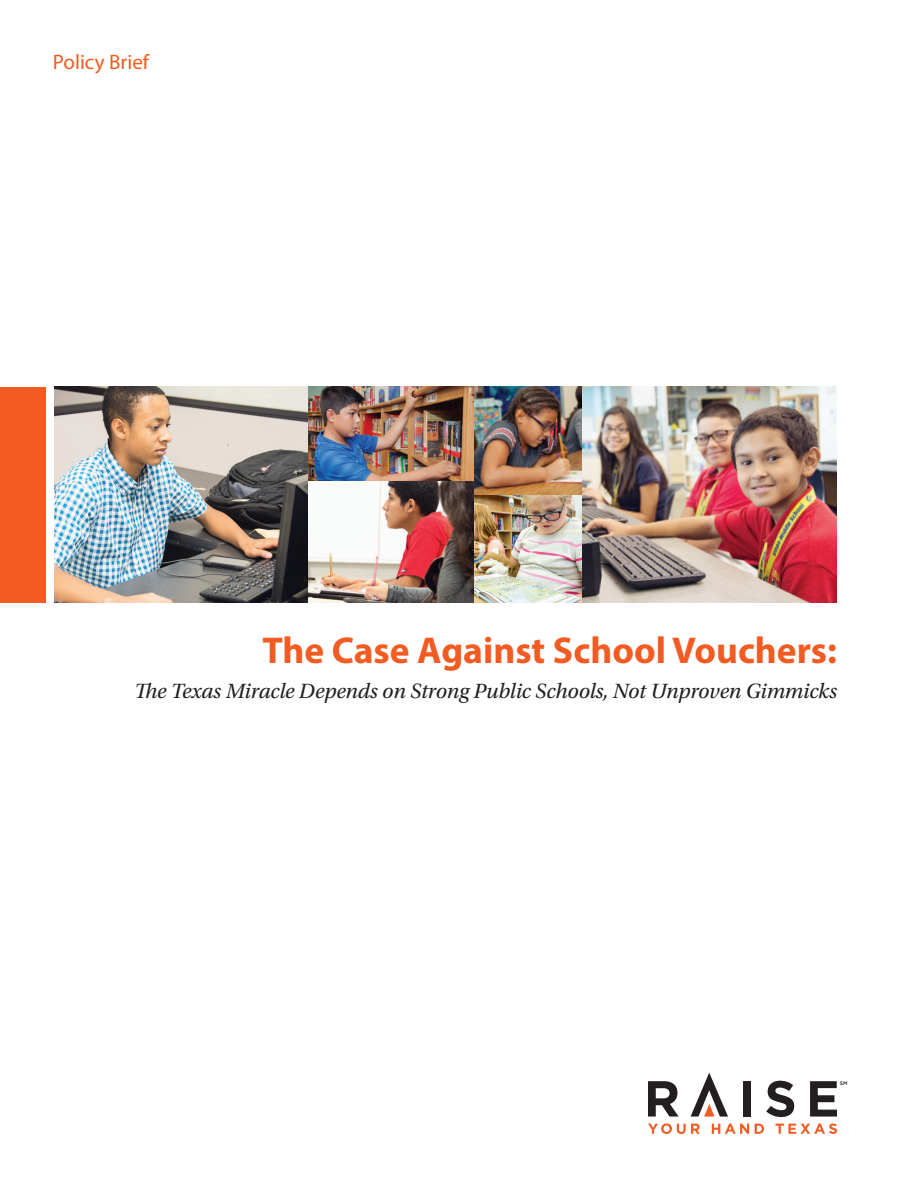
<style>
.page{position:relative;width:918px;height:1188px;background:#fff}
.page>*{position:absolute;margin:0;border:0;box-sizing:border-box;transform-origin:0 0}
.t1{font:700 37.5px "Myriad Pro";color:#f25b21}
.t2{font:italic 21.75px "Utopia Std";letter-spacing:-.005em;color:#231f20}
.t3{font:21px "Myriad Pro";color:#f25b21}
.t4{font:500 5.1px "Gotham";color:#231f20}
</style>
<div class="page">
<img style="left:54px;top:387px;width:254px;height:216px">
<img style="left:474px;top:495px;width:109px;height:108px">
<img style="left:474px;top:387px;width:109px;height:108px">
<img style="left:308px;top:387px;width:166px;height:95px">
<img style="left:308px;top:482px;width:166px;height:121px">
<svg style="left:648px;top:1081px;width:31px;height:36px"></svg>
<div style="left:743px;top:1081px;width:8px;height:36px;background:#231f20"></div>
<svg style="left:766px;top:1081px;width:28px;height:36px"></svg>
<svg style="left:810px;top:1081px;width:27px;height:36px"></svg>
<svg style="left:648px;top:1123px;width:52px;height:11px"></svg>
<svg style="left:712px;top:1124px;width:37px;height:10px"></svg>
<svg style="left:755px;top:1124px;width:9px;height:10px"></svg>
<svg style="left:775px;top:1123px;width:62px;height:11px"></svg>
<svg style="left:691px;top:1073px;width:37px;height:44px"></svg>
<div style="left:0;top:387px;width:45px;height:216px;background:#f25b21"></div>
<img style="left:583px;top:387px;width:254px;height:216px">
<p class="t3" style="left:53px;top:49px;width:98px">Policy Brief</p>
<h1 class="t1" style="left:262px;top:626px;width:576px">The Case Against School Vouchers:</h1>
<p class="t2" style="left:135px;top:679px;width:704px">The Texas Miracle Depends on Strong Public Schools, Not Unproven Gimmicks</p>
<p class="t4" style="left:840px;top:1080px;width:9px">SM</p>
</div>
